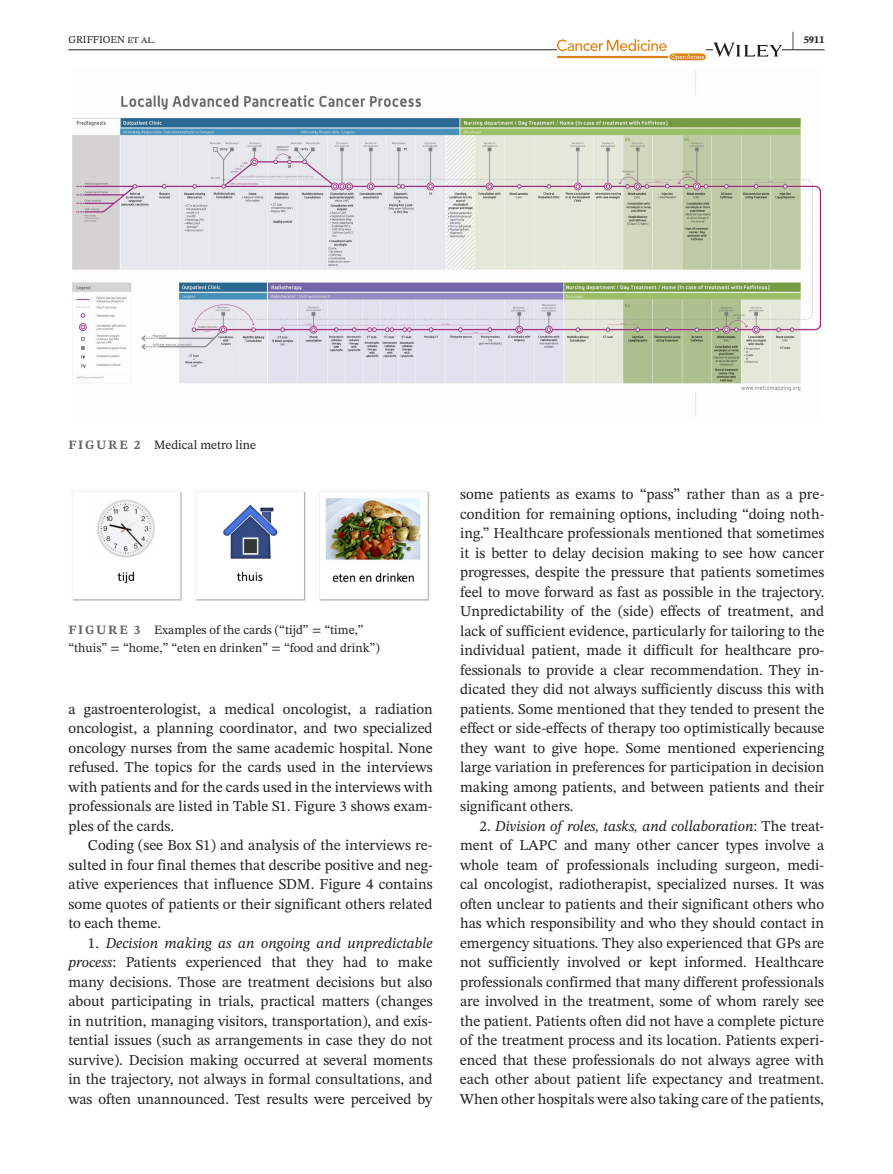
<style>
.page{position:relative;width:893px;height:1174px;background:#fff}
.page>*{position:absolute;margin:0;border:0;box-sizing:border-box;transform-origin:0 0}
.t1{font:700 21px "STIX Two Text";color:#231f20;scale:.42 1}
.t2{font:15px/19.5px "STIX Two Text";color:#231f20;text-align:justify}
.t3{font:12.75px/18px "STIX Two Text";color:#231f20}
.t4{font:10.5px "STIX Two Text";color:#231f20}
.t5{font:700 10.5px "STIX Two Text";color:#231f20}
.s1{font-weight:700;color:#636366}
.s2{font-style:italic}
</style>
<div class="page">
<hr style="left:68px;top:49px;width:756px;height:1px;background:#231f20">
<svg style="left:557px;top:39px;width:149px;height:21px"></svg>
<svg style="left:713px;top:43px;width:69px;height:14px"></svg>
<img style="left:72px;top:70px;width:749px;height:347px">
<div style="left:68px;top:490px;width:365px;height:112px;background:linear-gradient(to bottom,#fff,#fff)"></div>
<img style="left:72px;top:490px;width:357px;height:112px">
<h1 class="t1" style="left:792px;top:24px;width:8px">|</h1>
<p class="t4" style="left:68px;top:32px;width:89px">GRIFFIOEN et al.</p>
<p class="t5" style="left:804px;top:32px;width:22px">5911</p>
<p class="t3" style="left:68px;top:436px;width:189px"><span class="s1">FIGURE 2</span> Medical metro line</p>
<p class="t3" style="left:68px;top:621px;width:313px"><span class="s1">FIGURE 3</span> Examples of the cards (“tijd” = “time,” “thuis” = “home,” “eten en drinken” = “food and drink”)</p>
<p class="t2" style="left:68px;top:699px;width:366px">a gastroenterologist, a medical oncologist, a radiation oncologist, a planning coordinator, and two specialized oncology nurses from the same academic hospital. None refused. The topics for the cards used in the interviews with patients and for the cards used in the interviews with professionals are listed in Table S1. Figure 3 shows exam&shy;ples of the cards.</p>
<p class="t2" style="left:68px;top:835px;width:366px;text-indent:20px">Coding (see Box S1) and analysis of the interviews re&shy;sulted in four final themes that describe positive and neg&shy;ative experiences that influence SDM. Figure 4 contains some quotes of patients or their significant others related to each theme.</p>
<p class="t2" style="left:68px;top:933px;width:366px;text-indent:20px">1. <span class="s2">Decision making as an ongoing and unpredictable process</span>: Patients experienced that they had to make many decisions. Those are treatment decisions but also about participating in trials, practical matters (changes in nutrition, managing visitors, transportation), and exis&shy;tential issues (such as arrangements in case they do not survive). Decision making occurred at several moments in the trajectory, not always in formal consultations, and was often unannounced. Test results were perceived by</p>
<p class="t2" style="left:460px;top:484px;width:366px">some patients as exams to “pass” rather than as a pre&shy;condition for remaining options, including “doing noth&shy;ing.” Healthcare professionals mentioned that sometimes it is better to delay decision making to see how cancer progresses, despite the pressure that patients sometimes feel to move forward as fast as possible in the trajectory.<br>Unpredictability of the (side) effects of treatment, and lack of sufficient evidence, particularly for tailoring to the individual patient, made it difficult for healthcare pro&shy;fessionals to provide a clear recommendation. They in&shy;dicated they did not always sufficiently discuss this with patients. Some mentioned that they tended to present the effect or side-effects of therapy too optimistically because they want to give hope. Some mentioned experiencing large variation in preferences for participation in decision making among patients, and between patients and their significant others.</p>
<p class="t2" style="left:460px;top:816px;width:366px;text-indent:20px">2. <span class="s2">Division of roles, tasks, and collaboration</span>: The treat&shy;ment of LAPC and many other cancer types involve a whole team of professionals including surgeon, medi&shy;cal oncologist, radiotherapist, specialized nurses. It was often unclear to patients and their significant others who has which responsibility and who they should contact in emergency situations. They also experienced that GPs are not sufficiently involved or kept informed. Healthcare professionals confirmed that many different professionals are involved in the treatment, some of whom rarely see the patient. Patients often did not have a complete picture of the treatment process and its location. Patients experi&shy;enced that these professionals do not always agree with each other about patient life expectancy and treatment.<br>When other hospitals were also taking care of the patients,</p>
</div>
